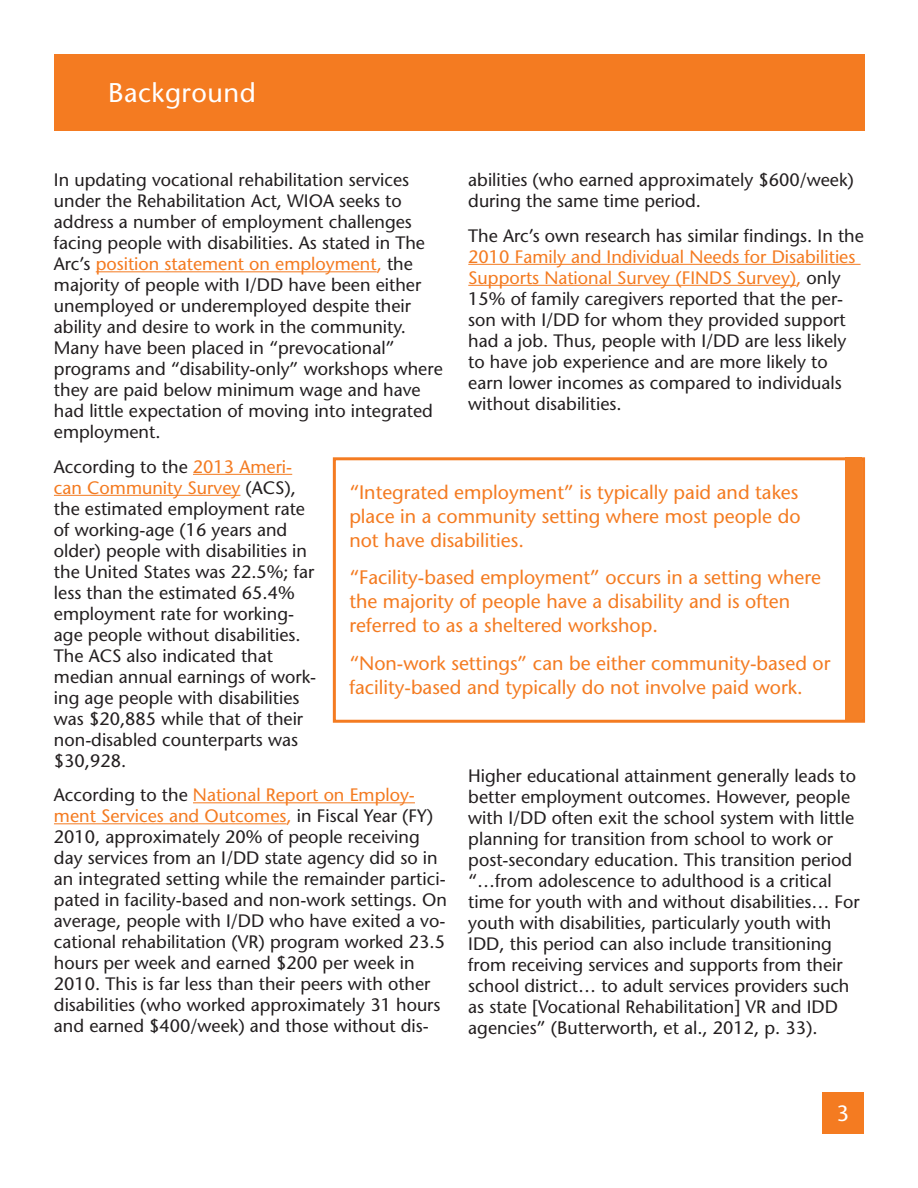
<style>
.page{position:relative;width:918px;height:1188px;background:#fff}
.page>*{position:absolute;margin:0;border:0;box-sizing:border-box;transform-origin:0 0}
.Headline{font:500 27px "Stone Sans Std";letter-spacing:.02em;color:#fff}
.t1{font:500 22.2px "Stone Sans Std";color:#fff}
.textboc{font:500 19.5px/24px "Stone Sans Std";color:#f47b21}
.Body_Text{font:500 18px/21px "Stone Sans Std";color:#231f20}
.s1{color:#f47b21}
</style>
<div class="page">
<div style="left:823px;top:1092px;width:41px;height:42px;background:#f47b21"></div>
<div style="left:54px;top:54px;width:810px;height:76px;background:#f47b21"></div>
<hr style="left:96px;top:271px;width:281px;height:1px;background:#f47b21">
<hr style="left:193px;top:474px;width:99px;height:1px;background:#f47b21">
<hr style="left:54px;top:495px;width:186px;height:1px;background:#f47b21">
<hr style="left:193px;top:802px;width:222px;height:1px;background:#f47b21">
<hr style="left:54px;top:823px;width:233px;height:1px;background:#f47b21">
<hr style="left:468px;top:264px;width:393px;height:1px;background:#f47b21">
<hr style="left:468px;top:285px;width:328px;height:1px;background:#f47b21">
<div style="left:333px;top:457px;width:532px;height:266px;border:3px solid #f47b21"></div>
<div style="left:846px;top:457px;width:16px;height:263px;background:#f48026"></div>
<p class="Headline" style="left:108px;top:76px;width:149px">Background</p>
<p class="Body_Text" style="left:468px;top:169px;width:387px">abilities (who earned approximately $600/week) during the same time period.</p>
<p class="Body_Text" style="left:468px;top:225px;width:397px">The Arc’s own research has similar findings. In the <span class="s1">2010 Family and Individual Needs for Disabilities Supports National Survey (FINDS Survey),</span> only 15% of family caregivers reported that the per&shy;son with I/DD for whom they provided support had a job. Thus, people with I/DD are less likely to have job experience and are more likely to earn lower incomes as compared to individuals without disabilities.</p>
<p class="Body_Text" style="left:54px;top:169px;width:390px">In updating vocational rehabilitation services under the Rehabilitation Act, WIOA seeks to address a number of employment challenges facing people with disabilities. As stated in The Arc’s <span class="s1">position statement on employment,</span> the majority of people with I/DD have been either unemployed or underemployed despite their ability and desire to work in the community.<br>Many have been placed in “prevocational” programs and “disability-only” workshops where they are paid below minimum wage and have had little expectation of moving into integrated employment.</p>
<p class="Body_Text" style="left:54px;top:456px;width:264px">According to the <span class="s1">2013 Ameri&shy;can Community Survey</span> (ACS), the estimated employment rate of working-age (16 years and older) people with disabilities in the United States was 22.5%; far less than the estimated 65.4% employment rate for working&shy;age people without disabilities.<br>The ACS also indicated that median annual earnings of work&shy;ing age people with disabilities was $20,885 while that of their non-disabled counterparts was $30,928.</p>
<p class="Body_Text" style="left:54px;top:784px;width:394px">According to the <span class="s1">National Report on Employ&shy;ment Services and Outcomes,</span> in Fiscal Year (FY)<br>2010, approximately 20% of people receiving day services from an I/DD state agency did so in an integrated setting while the remainder partici&shy;pated in facility-based and non-work settings. On average, people with I/DD who have exited a vo&shy;cational rehabilitation (VR) program worked 23.5 hours per week and earned $200 per week in 2010. This is far less than their peers with other disabilities (who worked approximately 31 hours and earned $400/week) and those without dis-</p>
<p class="textboc" style="left:349px;top:480px;width:453px;text-align:justify">“Integrated employment” is typically paid and takes place in a community setting where most people do not have disabilities.</p>
<p class="textboc" style="left:349px;top:565px;width:473px">“Facility-based employment” occurs in a setting where the majority of people have a disability and is often referred to as a sheltered workshop.</p>
<p class="textboc" style="left:349px;top:651px;width:483px">“Non-work settings” can be either community-based or facility-based and typically do not involve paid work.</p>
<p class="Body_Text" style="left:468px;top:766px;width:393px">Higher educational attainment generally leads to better employment outcomes. However, people with I/DD often exit the school system with little planning for transition from school to work or post-secondary education. This transition period “…from adolescence to adulthood is a critical time for youth with and without disabilities… For youth with disabilities, particularly youth with IDD, this period can also include transitioning from receiving services and supports from their school district… to adult services providers such as state [Vocational Rehabilitation] VR and IDD agencies” (Butterworth, et al., 2012, p. 33).</p>
<p class="t1" style="left:837px;top:1100px;width:14px">3</p>
</div>
